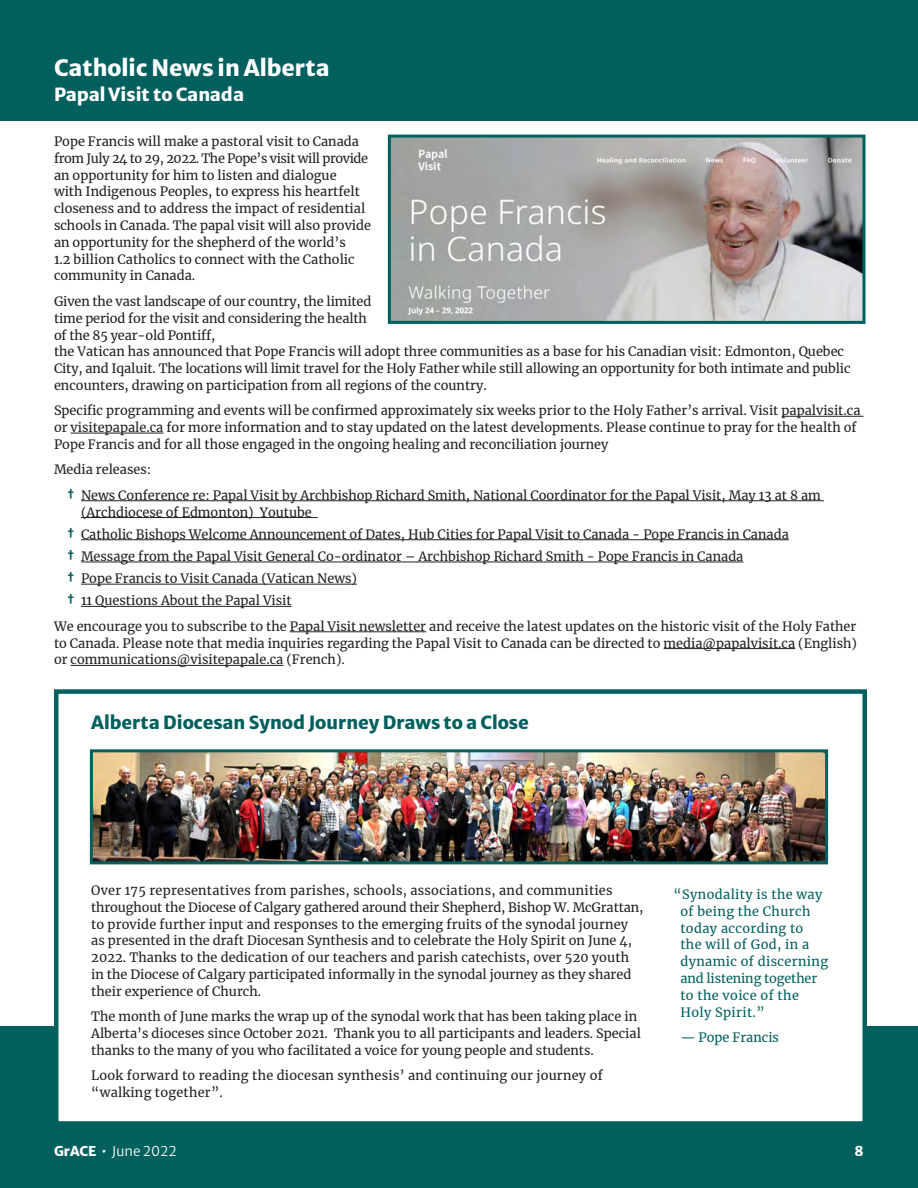
<style>
.page{position:relative;width:918px;height:1188px;background:#fff}
.page>*{position:absolute;margin:0;border:0;box-sizing:border-box;transform-origin:0 0}
.Headings_with_Subhea{font:800 22.5px "Merriweather Sans";color:#fff}
.Subheadings{font:800 18px "Merriweather Sans";color:#01605e}
.Subheadings-2{font:800 18px "Merriweather Sans";color:#fff}
.Titles{font:300 13.5px "Merriweather Sans";color:#fff}
.Titles-2{font:800 13.5px "Merriweather Sans";color:#fff}
.Single_Column_Paragr{font:12.75px/16.8px "Merriweather";color:#231f20}
.Single_Column_Paragr-2{font:12.75px/16.8px "Merriweather";letter-spacing:.03em;color:#01605e}
.Single_Column_Paragr-3{font:12.75px/16.8px "Merriweather";letter-spacing:.02em;color:#231f20}
.Single_Column_Paragr-4{font:12.75px "Merriweather";color:#01605e}
.s1{font-family:"Merriweather Sans";font-weight:700;font-size:13.5px;color:#01605e}
.s2{font-weight:800}
.s3{font-weight:700;font-style:italic}
</style>
<div class="page">
<div style="left:0;top:1026px;width:918px;height:162px;background:#01605e"></div>
<div style="left:54px;top:689px;width:813px;height:437px;background:#fff;border:4px solid #01605e"></div>
<div style="left:0;top:0;width:918px;height:121px;background:#01605e"></div>
<hr style="left:782px;top:416px;width:82px;height:1px;background:#231f20">
<hr style="left:71px;top:433px;width:92px;height:1px;background:#231f20">
<hr style="left:81px;top:500px;width:743px;height:1px;background:#231f20">
<hr style="left:81px;top:517px;width:237px;height:1px;background:#231f20">
<hr style="left:81px;top:539px;width:708px;height:1px;background:#231f20">
<hr style="left:81px;top:562px;width:662px;height:1px;background:#231f20">
<hr style="left:81px;top:584px;width:276px;height:1px;background:#231f20">
<hr style="left:81px;top:606px;width:211px;height:1px;background:#231f20">
<hr style="left:290px;top:631px;width:136px;height:1px;background:#231f20">
<hr style="left:664px;top:648px;width:131px;height:1px;background:#231f20">
<hr style="left:71px;top:665px;width:212px;height:1px;background:#231f20">
<img style="left:392px;top:139px;width:470px;height:181px">
<div style="left:388px;top:135px;width:478px;height:189px;border:3px solid #01605e"></div>
<img style="left:94px;top:753px;width:730px;height:107px">
<div style="left:90px;top:749px;width:738px;height:115px;border:3px solid #01605e"></div>
<p class="Headings_with_Subhea" style="left:54px;top:48px;width:277px">Catholic News in Alberta</p>
<p class="Subheadings-2" style="left:54px;top:79px;width:192px">Papal Visit to Canada</p>
<p class="Single_Column_Paragr" style="left:54px;top:133px;width:319px">Pope Francis will make a pastoral visit to Canada from July 24 to 29, 2022. The Pope’s visit will provide an opportunity for him to listen and dialogue<br>with Indigenous Peoples, to express his heartfelt closeness and to address the impact of residential schools in Canada. The papal visit will also provide an opportunity for the shepherd of the world’s<br>1.2 billion Catholics to connect with the Catholic community in Canada.</p>
<p class="Single_Column_Paragr" style="left:54px;top:293px;width:798px">Given the vast landscape of our country, the limited<br>time period for the visit and considering the health<br>of the 85 year-old Pontiff,<br>the Vatican has announced that Pope Francis will adopt three communities as a base for his Canadian visit: Edmonton, Quebec City, and Iqaluit. The locations will limit travel for the Holy Father while still allowing an opportunity for both intimate and public encounters, drawing on participation from all regions of the country.</p>
<p class="Single_Column_Paragr" style="left:54px;top:402px;width:808px">Specific programming and events will be confirmed approximately six weeks prior to the Holy Father’s arrival. Visit papalvisit.ca or visitepapale.ca for more information and to stay updated on the latest developments. Please continue to pray for the health of<br>Pope Francis and for all those engaged in the ongoing healing and reconciliation journey</p>
<p class="Single_Column_Paragr" style="left:54px;top:461px;width:99px">Media releases:</p>
<p class="Single_Column_Paragr" style="left:81px;top:486px;width:741px;text-indent:-14px"><span class="s1">†</span> News Conference re: Papal Visit by Archbishop Richard Smith, National Coordinator for the Papal Visit, May 13 at 8 am (Archdiocese of Edmonton) Youtube</p>
<p class="Single_Column_Paragr" style="left:68px;top:525px;width:723px"><span class="s1">†</span> Catholic Bishops Welcome Announcement of Dates, Hub Cities for Papal Visit to Canada - Pope Francis in Canada</p>
<p class="Single_Column_Paragr" style="left:68px;top:548px;width:677px"><span class="s1">†</span> Message from the Papal Visit General Co-ordinator – Archbishop Richard Smith - Pope Francis in Canada</p>
<p class="Single_Column_Paragr" style="left:68px;top:570px;width:291px"><span class="s1">†</span> Pope Francis to Visit Canada (Vatican News)</p>
<p class="Single_Column_Paragr" style="left:68px;top:592px;width:226px"><span class="s1">†</span> 11 Questions About the Papal Visit</p>
<p class="Single_Column_Paragr" style="left:54px;top:617px;width:805px;text-align:justify">We encourage you to subscribe to the Papal Visit newsletter and receive the latest updates on the historic visit of the Holy Father to Canada. Please note that media inquiries regarding the Papal Visit to Canada can be directed to media@papalvisit.ca (English) or communications@visitepapale.ca (French).</p>
<p class="Subheadings" style="left:91px;top:706px;width:439px">Alberta Diocesan Synod Journey Draws to a Close</p>
<p class="Single_Column_Paragr" style="left:91px;top:882px;width:554px">Over 175 representatives from parishes, schools, associations, and communities throughout the Diocese of Calgary gathered around their Shepherd, Bishop W. McGrattan, to provide further input and responses to the emerging fruits of the synodal journey as presented in the draft Diocesan Synthesis and to celebrate the Holy Spirit on June 4, 2022. Thanks to the dedication of our teachers and parish catechists, over 520 youth in the Diocese of Calgary participated informally in the synodal journey as they shared their experience of Church.</p>
<p class="Single_Column_Paragr" style="left:91px;top:1008px;width:551px">The month of June marks the wrap up of the synodal work that has been taking place in<br>Alberta’s dioceses since October 2021. Thank you to all participants and leaders. Special thanks to the many of you who facilitated a voice for young people and students.</p>
<p class="Single_Column_Paragr-3" style="left:91px;top:1067px;width:513px">Look forward to reading the diocesan synthesis’ and continuing our journey of “walking together”.</p>
<p class="Single_Column_Paragr-2" style="left:680px;top:886px;width:149px;text-indent:-7px">“Synodality is the way of being the Church today according to<br>the will of God, in a dynamic of discerning and listening together to the voice of the<br>Holy Spirit.”</p>
<p class="Single_Column_Paragr-4" style="left:680px;top:1029px;width:100px">— Pope Francis</p>
<p class="Titles" style="left:54px;top:1140px;width:124px"><span class="s2">GrACE</span> <span class="s3">•</span> June 2022</p>
<p class="Titles-2" style="left:855px;top:1140px;width:11px">8</p>
</div>
